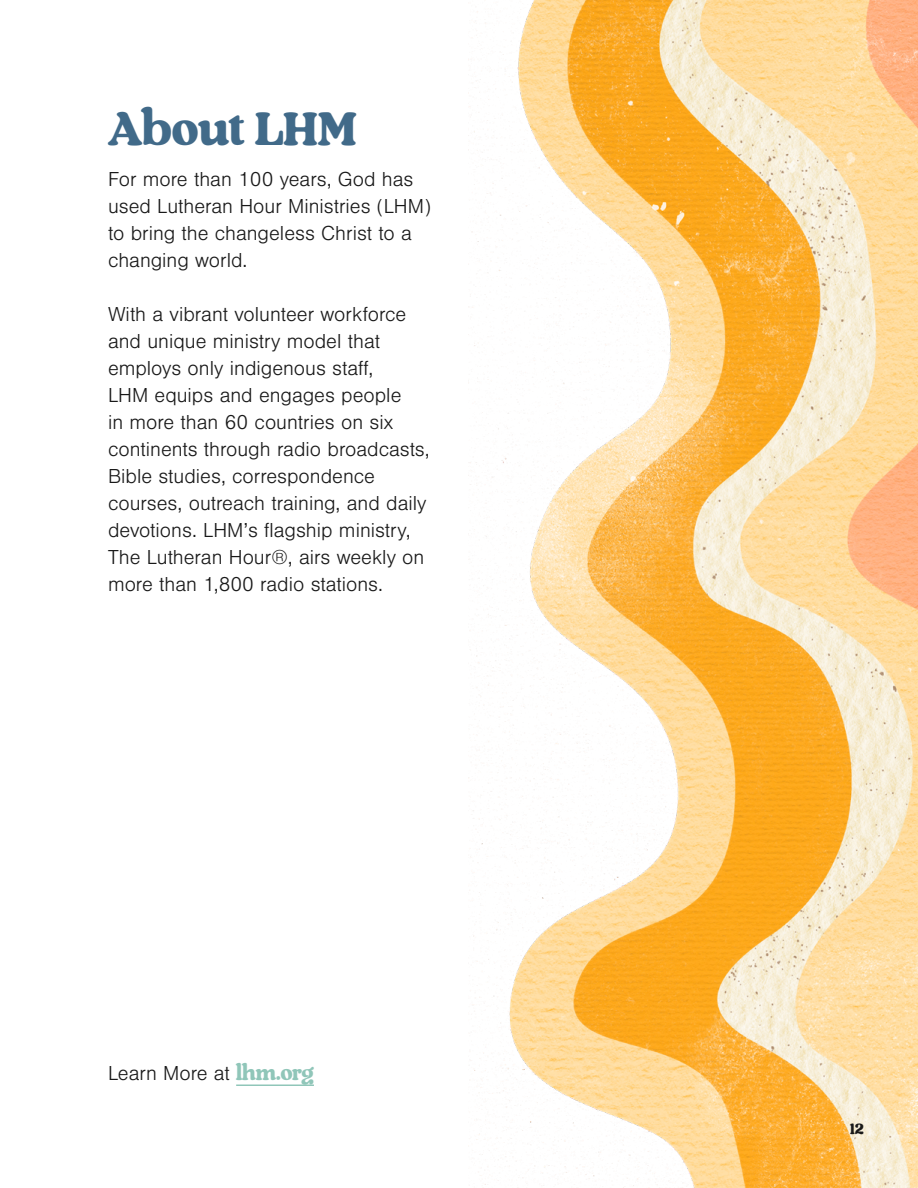
<style>
.page{position:relative;width:918px;height:1188px;background:#fff}
.page>*{position:absolute;margin:0;border:0;box-sizing:border-box;transform-origin:0 0}
.t1{font:46.8px "Regards";letter-spacing:.01em;color:#416a89}
.t2{font:300 21px/27px "Nimbus San";color:#191919}
.t3{font:15px "Regards";color:#191919}
.s1{font-family:"Regards";font-weight:400;color:#90c6b9}
</style>
<div class="page">
<img style="left:468px;top:0;width:450px;height:1188px">
<hr style="left:236px;top:1084px;width:78px;height:2px;background:#90c6b9">
<h1 class="t1" style="left:108px;top:96px;width:250px">About LHM</h1>
<p class="t2" style="left:108px;top:166px;width:324px">For more than 100 years, God has used Lutheran Hour Ministries (LHM) to bring the changeless Christ to a changing world.</p>
<p class="t2" style="left:108px;top:301px;width:323px">With a vibrant volunteer workforce and unique ministry model that employs only indigenous staff,<br>LHM equips and engages people<br>in more than 60 countries on six continents through radio broadcasts, Bible studies, correspondence courses, outreach training, and daily devotions. LHM’s flagship ministry, The Lutheran Hour®, airs weekly on more than 1,800 radio stations.</p>
<p class="t2" style="left:108px;top:1060px;width:207px">Learn More at <span class="s1">lhm.org</span></p>
<p class="t3" style="left:850px;top:1118px;width:16px">12</p>
</div>
